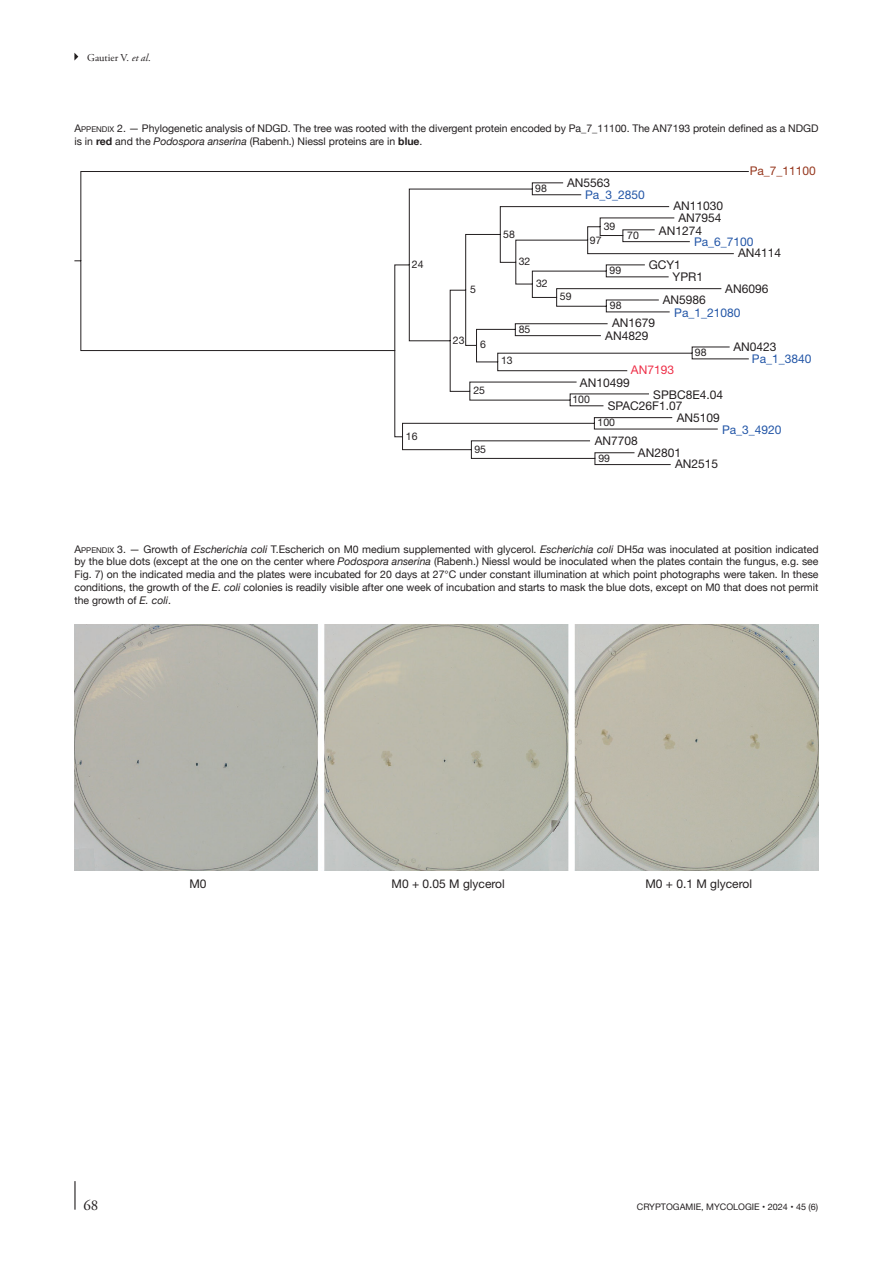
<style>
.page{position:relative;width:893px;height:1263px;background:#fff}
.page>*{position:absolute;margin:0;border:0;box-sizing:border-box;transform-origin:0 0}
.t1{font:15px "Adobe Garamond Pro";color:#231f20}
.t2{font:12px/11.9px "Helvetica Neue 3";color:#231f20}
.t3{font:12px "Helvetica Neue 3";color:#2356a7}
.t4{font:12px "Helvetica Neue 3";color:#96381f}
.t5{font:12px "Helvetica Neue 3";color:#ee2f48}
.t6{font:10.5px/12.8px "Helvetica Neue";color:#231f20}
.t7{font:10.5px "Helvetica Neue 3";color:#231f20}
.t8{font:10.5px "Adobe Garamond Pro Regular 4";color:#231f20}
.t9{font:9px "Helvetica Neue";color:#231f20}
.s1{font-family:"Adobe Garamond Pro Italic 3"}
.s2{font-style:inherit}
.s3{font-size:7.8px}
.s4{font-weight:700}
.s5{font-style:italic}
.s6{font-family:"Helvetica Neue Italic 3"}
</style>
<div class="page">
<hr style="left:74px;top:1181px;width:2px;height:29px;background:#231f20">
<svg style="left:74px;top:53px;width:4px;height:8px"></svg>
<svg style="left:74px;top:171px;width:675px;height:294px"></svg>
<img style="left:74px;top:625px;width:745px;height:245px">
<p class="t8" style="left:87px;top:51px;width:65px">Gautier V. <span class="s1">et al</span>.</p>
<p class="t6" style="left:74px;top:123px;width:746px"><span class="s2">A</span><span class="s3">PPENDIX</span> <span class="s2">2</span>. — Phylogenetic analysis of NDGD. The tree was rooted with the divergent protein encoded by Pa_7_11100. The AN7193 protein defined as a NDGD is in <span class="s4">red</span> and the <span class="s5">Podospora anserina</span> (Rabenh.) Niessl proteins are in <span class="s4">blue</span>.</p>
<p class="t7" style="left:412px;top:257px;width:13px">24</p>
<p class="t7" style="left:406px;top:428px;width:13px">16</p>
<p class="t7" style="left:470px;top:282px;width:7px">5</p>
<p class="t7" style="left:453px;top:332px;width:13px">23</p>
<p class="t7" style="left:480px;top:337px;width:7px">6</p>
<p class="t7" style="left:473px;top:383px;width:13px">25</p>
<p class="t7" style="left:474px;top:442px;width:13px">95</p>
<p class="t7" style="left:503px;top:226px;width:13px">58</p>
<p class="t7" style="left:535px;top:181px;width:13px">98</p>
<p class="t7" style="left:519px;top:254px;width:13px">32</p>
<p class="t7" style="left:536px;top:276px;width:13px">32</p>
<p class="t7" style="left:519px;top:322px;width:13px">85</p>
<p class="t7" style="left:501px;top:353px;width:13px">13</p>
<p class="t2" style="left:567px;top:177px;width:45px">AN5563</p>
<p class="t4" style="left:750px;top:162px;width:68px">Pa_7_11100</p>
<p class="t3" style="left:585px;top:186px;width:61px">Pa_3_2850</p>
<p class="t2" style="left:673px;top:201px;width:51px">AN11030</p>
<p class="t2" style="left:678px;top:213px;width:45px">AN7954</p>
<p class="t2" style="left:659px;top:225px;width:45px">AN1274</p>
<p class="t7" style="left:604px;top:219px;width:13px">39</p>
<p class="t7" style="left:627px;top:228px;width:13px">70</p>
<p class="t7" style="left:590px;top:233px;width:13px">97</p>
<p class="t3" style="left:694px;top:233px;width:61px">Pa_6_7100</p>
<p class="t2" style="left:673px;top:260px;width:32px;text-indent:-24px">GCY1<br>YPR1</p>
<p class="t2" style="left:725px;top:283px;width:45px">AN6096</p>
<p class="t2" style="left:663px;top:295px;width:45px">AN5986</p>
<p class="t2" style="left:605px;top:318px;width:52px;line-height:12.5px;text-align:center">AN1679<br>AN4829</p>
<p class="t2" style="left:733px;top:342px;width:45px">AN0423</p>
<p class="t5" style="left:631px;top:361px;width:45px">AN7193</p>
<p class="t2" style="left:580px;top:377px;width:51px">AN10499</p>
<p class="t2" style="left:677px;top:412px;width:45px">AN5109</p>
<p class="t2" style="left:595px;top:436px;width:45px">AN7708</p>
<p class="t2" style="left:675px;top:448px;width:45px;text-indent:-37px">AN2801<br>AN2515</p>
<p class="t2" style="left:738px;top:248px;width:45px">AN4114</p>
<p class="t7" style="left:610px;top:263px;width:13px">99</p>
<p class="t7" style="left:560px;top:289px;width:13px">59</p>
<p class="t7" style="left:610px;top:298px;width:13px">98</p>
<p class="t3" style="left:674px;top:304px;width:68px">Pa_1_21080</p>
<p class="t7" style="left:695px;top:345px;width:13px">98</p>
<p class="t3" style="left:752px;top:350px;width:61px">Pa_1_3840</p>
<p class="t2" style="left:608px;top:390px;width:117px;line-height:10.8px;text-indent:45px">SPBC8E4.04<br>SPAC26F1.07</p>
<p class="t7" style="left:572px;top:392px;width:19px">100</p>
<p class="t7" style="left:597px;top:415px;width:19px">100</p>
<p class="t3" style="left:722px;top:421px;width:61px">Pa_3_4920</p>
<p class="t7" style="left:598px;top:451px;width:13px">99</p>
<p class="t6" style="left:74px;top:543px;width:746px;text-align:justify"><span class="s2">A</span><span class="s3">PPENDIX</span> <span class="s2">3</span>. — Growth of <span class="s5">Escherichia coli</span> T.Escherich on M0 medium supplemented with glycerol. <span class="s5">Escherichia coli</span> DH5<span class="s6">α</span> was inoculated at position indicated by the blue dots (except at the one on the center where <span class="s5">Podospora anserina</span> (Rabenh.) Niessl would be inoculated when the plates contain the fungus, e.g. see Fig. 7) on the indicated media and the plates were incubated for 20 days at 27°C under constant illumination at which point photographs were taken. In these conditions, the growth of the <span class="s5">E. coli</span> colonies is readily visible after one week of incubation and starts to mask the blue dots, except on M0 that does not permit the growth of <span class="s5">E. coli</span>.</p>
<p class="t2" style="left:189px;top:878px;width:19px">M0</p>
<p class="t2" style="left:392px;top:878px;width:115px">M0 + 0.05 M glycerol</p>
<p class="t2" style="left:645px;top:878px;width:108px">M0 + 0.1 M glycerol</p>
<h1 class="t1" style="left:83px;top:1196px;width:16px">68</h1>
<p class="t9" style="left:637px;top:1200px;width:183px">CRYPTOGAMIE, MYCOLOGIE • 2024 • 45 (6)</p>
</div>
